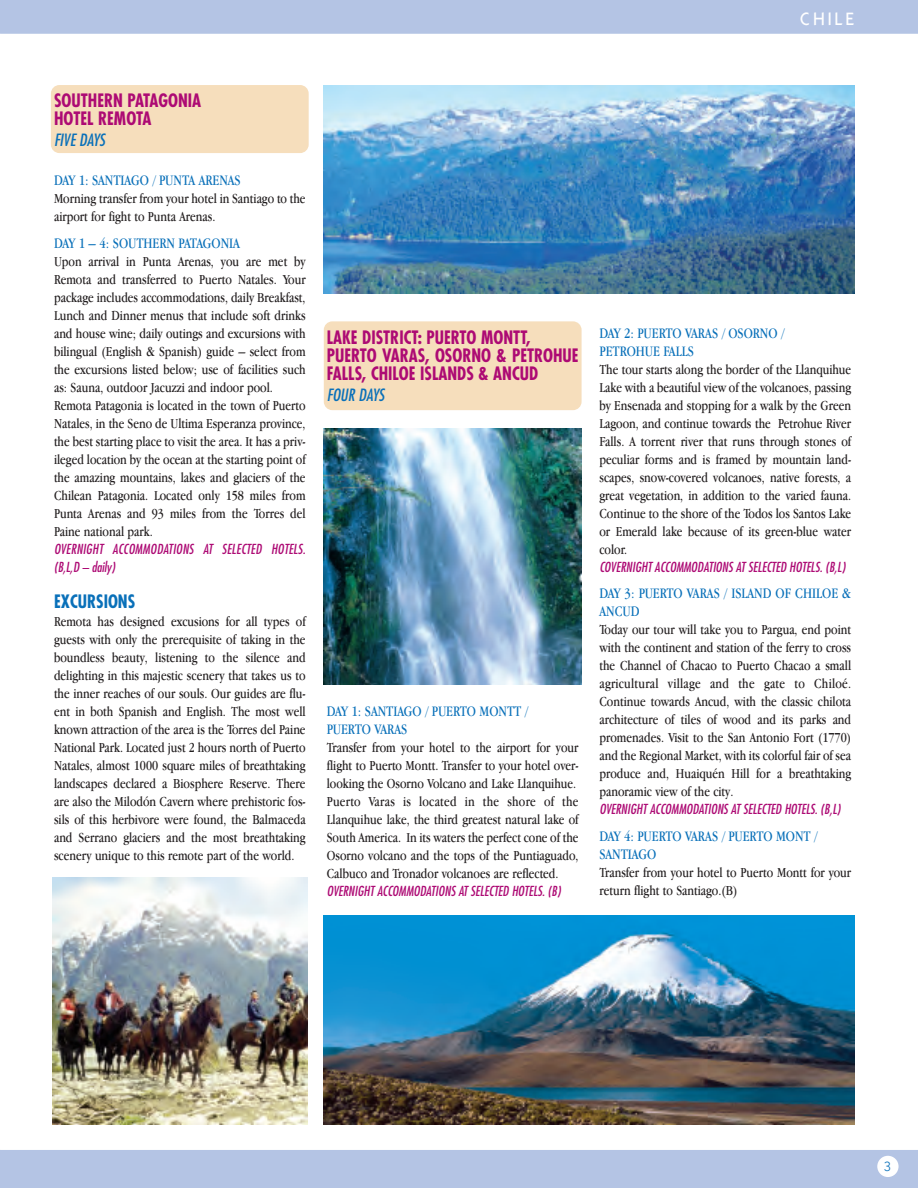
<style>
.page{position:relative;width:918px;height:1188px;background:#b4c4e4}
.page>*{position:absolute;margin:0;border:0;box-sizing:border-box;transform-origin:0 0}
.t1{font:700 condensed 18px/18px "Futura";color:#ad0a74;scale:.95 1}
.t2{font:700 condensed 18px "Futura";color:#0970b9;scale:.95 1}
.t3{font:500 18px "Itc Kabel";letter-spacing:.165em;color:#fff}
.t4{font:italic condensed 16.5px "Futura";color:#0970b9}
.t5{font:15px/18px "Apple Garamond";color:#0970b9}
.t6{font:14.25px/18px "Apple Garamond";color:#231f20}
.t7{font:italic condensed 13.5px/18px "Futura";color:#ad0a74}
.t8{font:13.5px "Itc Kabel";color:#0970b9}
</style>
<div class="page">
<div style="left:1px;top:34px;width:917px;height:1116px;background:#fff"></div>
<div style="left:877px;top:1156px;width:22px;height:21px;background:#fff;border-radius:50%"></div>
<svg style="left:0;top:34px;width:1px;height:1116px"></svg>
<div style="left:51px;top:85px;width:258px;height:68px;background:#f6debc;border-radius:9px"></div>
<div style="left:324px;top:321px;width:258px;height:89px;background:#f6debc;border-radius:9px"></div>
<img style="left:324px;top:429px;width:257px;height:255px">
<img style="left:52px;top:878px;width:255px;height:246px">
<img style="left:324px;top:85px;width:530px;height:208px">
<img style="left:324px;top:916px;width:530px;height:208px">
<p class="t3" style="left:800px;top:13px;width:55px">CHILE</p>
<p class="t1" style="left:54px;top:93px;width:156px">SOUTHERN PATAGONIA<br>HOTEL REMOTA</p>
<p class="t4" style="left:54px;top:132px;width:53px">FIVE DAYS</p>
<p class="t5" style="left:54px;top:173px;width:188px">DAY 1: SANTIAGO / PUNTA ARENAS</p>
<p class="t6" style="left:54px;top:191px;width:253px">Morning transfer from your hotel in Santiago to the airport for fight to Punta Arenas.</p>
<p class="t5" style="left:54px;top:235px;width:187px">DAY 1 – 4: SOUTHERN PATAGONIA</p>
<p class="t6" style="left:54px;top:253px;width:253px">Upon arrival in Punta Arenas, you are met by Remota and transferred to Puerto Natales. Your package includes accommodations, daily Breakfast, Lunch and Dinner menus that include soft drinks and house wine; daily outings and excursions with bilingual (English &amp; Spanish) guide – select from the excursions listed below; use of facilities such as: Sauna, outdoor Jacuzzi and indoor pool.<br>Remota Patagonia is located in the town of Puerto Natales, in the Seno de Ultima Esperanza province, the best starting place to visit the area. It has a priv&shy;ileged location by the ocean at the starting point of the amazing mountains, lakes and glaciers of the Chilean Patagonia. Located only 158 miles from Punta Arenas and 93 miles from the Torres del Paine national park.</p>
<p class="t7" style="left:54px;top:540px;width:253px">OVERNIGHT ACCOMMODATIONS AT SELECTED HOTELS. (B,L,D – daily)</p>
<p class="t2" style="left:54px;top:593px;width:87px">EXCURSIONS</p>
<p class="t6" style="left:54px;top:613px;width:253px;text-align:justify">Remota has designed excusions for all types of guests with only the prerequisite of taking in the boundless beauty, listening to the silence and delighting in this majestic scenery that takes us to the inner reaches of our souls. Our guides are flu&shy;ent in both Spanish and English. The most well known attraction of the area is the Torres del Paine National Park. Located just 2 hours north of Puerto Natales, almost 1000 square miles of breathtaking landscapes declared a Biosphere Reserve. There are also the Milodón Cavern where prehistoric fos&shy;sils of this herbivore were found, the Balmaceda and Serrano glaciers and the most breathtaking scenery unique to this remote part of the world.</p>
<p class="t1" style="left:327px;top:330px;width:267px">LAKE DISTRICT: PUERTO MONTT,<br>PUERTO VARAS, OSORNO &amp; PETROHUE<br>FALLS, CHILOE ISLANDS &amp; ANCUD</p>
<p class="t4" style="left:327px;top:387px;width:59px">FOUR DAYS</p>
<p class="t5" style="left:327px;top:704px;width:203px">DAY 1: SANTIAGO / PUERTO MONTT /<br>PUERTO VARAS</p>
<p class="t6" style="left:327px;top:740px;width:253px">Transfer from your hotel to the airport for your flight to Puerto Montt. Transfer to your hotel over&shy;looking the Osorno Volcano and Lake Llanquihue.<br>Puerto Varas is located in the shore of the Llanquihue lake, the third greatest natural lake of South America. In its waters the perfect cone of the Osorno volcano and the tops of the Puntiaguado, Calbuco and Tronador volcanoes are reflected.</p>
<p class="t7" style="left:327px;top:883px;width:235px">OVERNIGHT ACCOMMODATIONS AT SELECTED HOTELS. (B)</p>
<p class="t5" style="left:599px;top:325px;width:186px">DAY 2: PUERTO VARAS / OSORNO /<br>PETROHUE FALLS</p>
<p class="t6" style="left:599px;top:362px;width:253px;text-align:justify">The tour starts along the border of the Llanquihue Lake with a beautiful view of the volcanoes, passing by Ensenada and stopping for a walk by the Green Lagoon, and continue towards the Petrohue River Falls. A torrent river that runs through stones of peculiar forms and is framed by mountain land&shy;scapes, snow-covered volcanoes, native forests, a great vegetation, in addition to the varied fauna.<br>Continue to the shore of the Todos los Santos Lake or Emerald lake because of its green-blue water color.</p>
<p class="t7" style="left:599px;top:559px;width:247px">COVERNIGHT ACCOMMODATIONS AT SELECTED HOTELS. (B,L)</p>
<p class="t5" style="left:599px;top:586px;width:253px">DAY 3: PUERTO VARAS / ISLAND OF CHILOE &amp;<br>ANCUD</p>
<p class="t6" style="left:599px;top:622px;width:253px;text-align:justify">Today our tour will take you to Pargua, end point with the continent and station of the ferry to cross the Channel of Chacao to Puerto Chacao a small agricultural village and the gate to Chiloé.<br>Continue towards Ancud, with the classic chilota architecture of tiles of wood and its parks and promenades. Visit to the San Antonio Fort (1770) and the Regional Market, with its colorful fair of sea produce and, Huaiquén Hill for a breathtaking panoramic view of the city.</p>
<p class="t7" style="left:599px;top:801px;width:242px">OVERNIGHT ACCOMMODATIONS AT SELECTED HOTELS. (B,L)</p>
<p class="t5" style="left:599px;top:828px;width:219px">DAY 4: PUERTO VARAS / PUERTO MONT /<br>SANTIAGO</p>
<p class="t6" style="left:599px;top:865px;width:253px">Transfer from your hotel to Puerto Montt for your return flight to Santiago.(B)</p>
<p class="t8" style="left:884px;top:1161px;width:8px">3</p>
</div>
